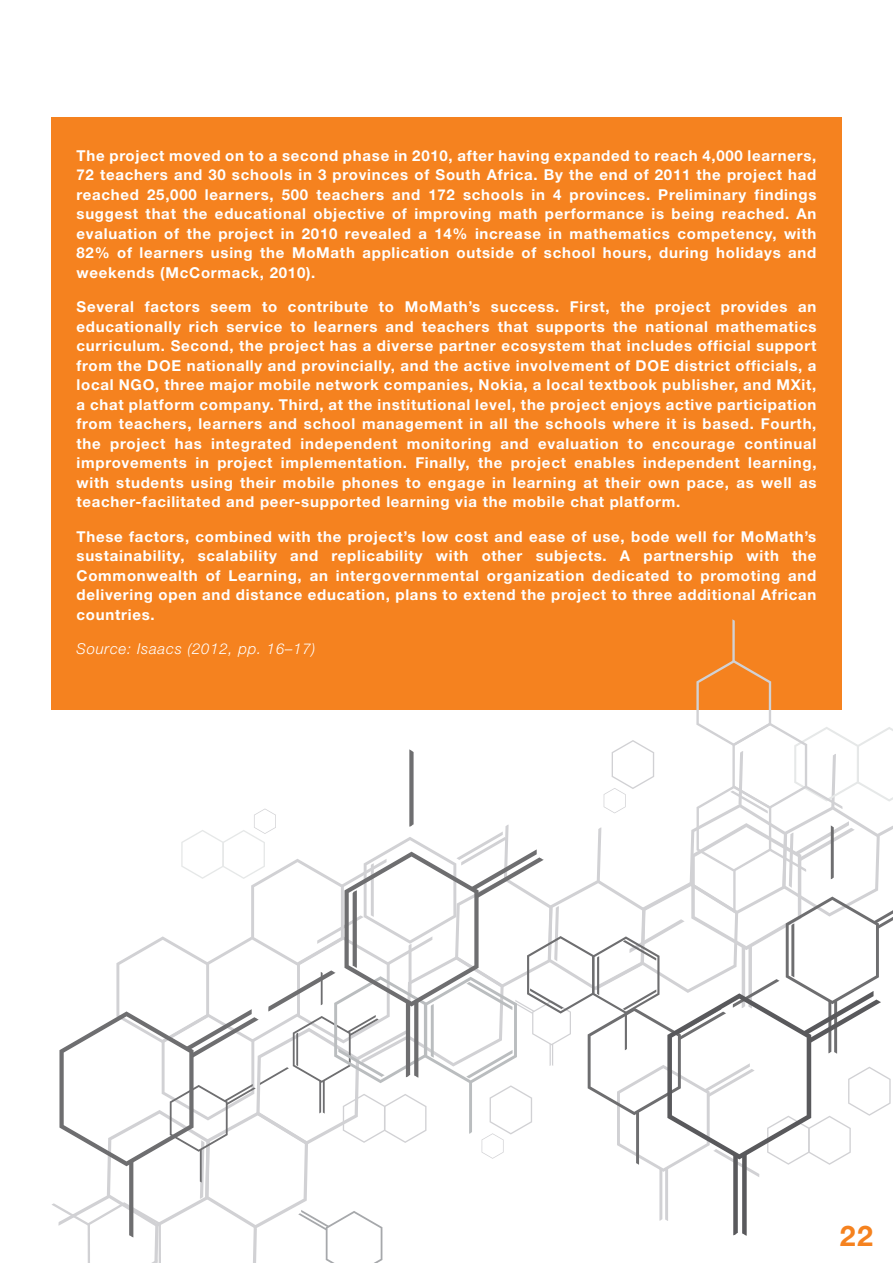
<style>
.page{position:relative;width:893px;height:1263px;background:#fff}
.page>*{position:absolute;margin:0;border:0;box-sizing:border-box;transform-origin:0 0}
.t1{font:700 28.5px "Helvetica Neue LT Std";color:#f5821f}
.t2{font:700 15px/19.5px "Helvetica Neue LT Std";letter-spacing:.05em;color:#fff;text-align:justify}
.t3{font:italic 300 15px "Helvetica Neue LT Std";letter-spacing:.05em;color:#fff}
</style>
<div class="page">
<div style="left:51px;top:118px;width:791px;height:592px;background:#f5821f"></div>
<svg style="left:52px;top:619px;width:841px;height:644px"></svg>
<p class="t2" style="left:77px;top:145px;width:741px">The project moved on to a second phase in 2010, after having expanded to reach 4,000 learners, 72 teachers and 30 schools in 3 provinces of South Africa. By the end of 2011 the project had reached 25,000 learners, 500 teachers and 172 schools in 4 provinces. Preliminary findings suggest that the educational objective of improving math performance is being reached. An evaluation of the project in 2010 revealed a 14% increase in mathematics competency, with 82% of learners using the MoMath application outside of school hours, during holidays and weekends (McCormack, 2010).</p>
<p class="t2" style="left:77px;top:297px;width:741px">Several factors seem to contribute to MoMath’s success. First, the project provides an educationally rich service to learners and teachers that supports the national mathematics curriculum. Second, the project has a diverse partner ecosystem that includes official support from the DOE nationally and provincially, and the active involvement of DOE district officials, a local NGO, three major mobile network companies, Nokia, a local textbook publisher, and MXit, a chat platform company. Third, at the institutional level, the project enjoys active participation from teachers, learners and school management in all the schools where it is based. Fourth, the project has integrated independent monitoring and evaluation to encourage continual improvements in project implementation. Finally, the project enables independent learning, with students using their mobile phones to engage in learning at their own pace, as well as teacher-facilitated and peer-supported learning via the mobile chat platform.</p>
<p class="t2" style="left:77px;top:526px;width:741px">These factors, combined with the project’s low cost and ease of use, bode well for MoMath’s sustainability, scalability and replicability with other subjects. A partnership with the Commonwealth of Learning, an intergovernmental organization dedicated to promoting and delivering open and distance education, plans to extend the project to three additional African countries.</p>
<p class="t3" style="left:77px;top:640px;width:240px">Source: Isaacs (2012, pp. 16–17)</p>
<h1 class="t1" style="left:840px;top:1218px;width:35px">22</h1>
</div>
